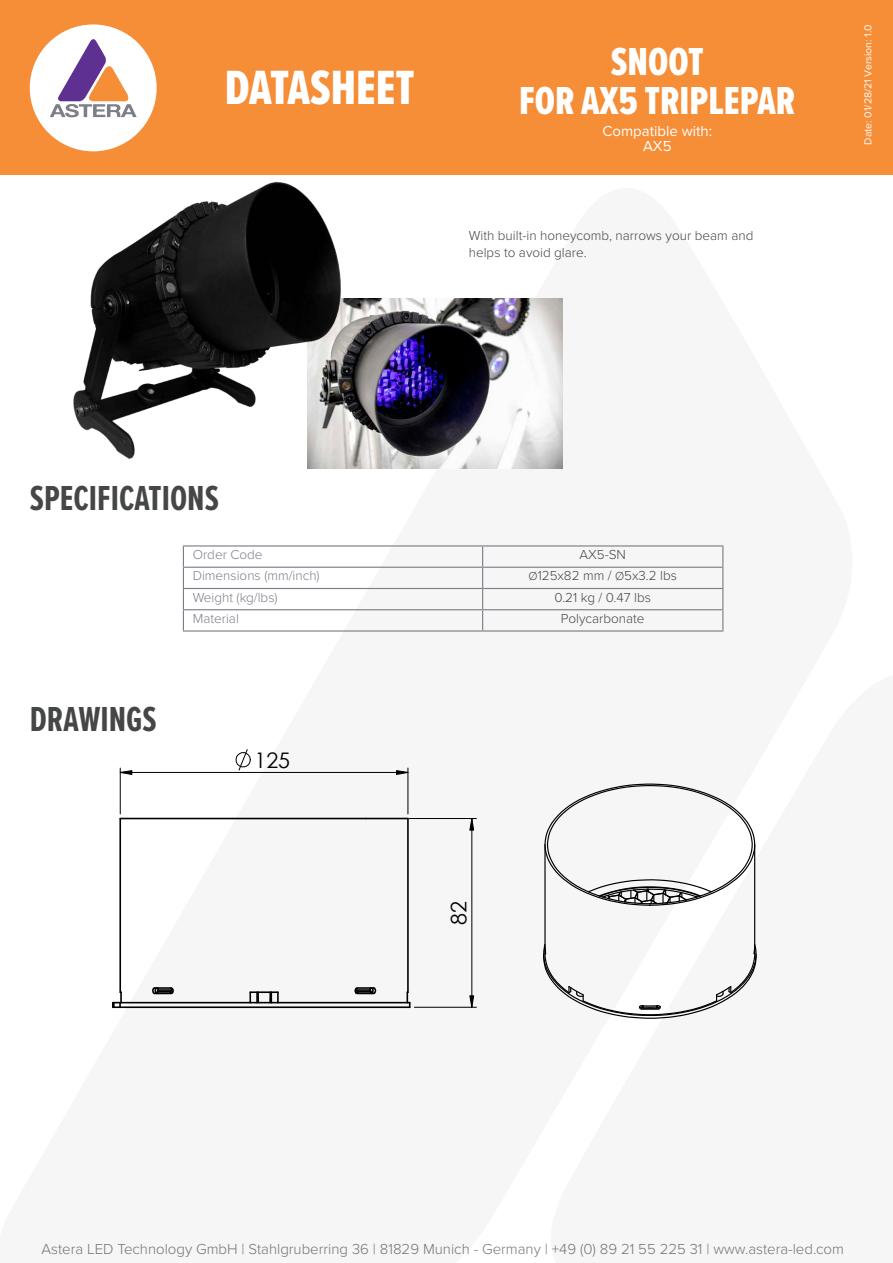
<style>
.page{position:relative;width:893px;height:1263px;background:#fff}
.page>*{position:absolute;margin:0;border:0;box-sizing:border-box;transform-origin:0 0}
.t1{font:49.8px "Proxima Nova Ex Cn Extrabld";color:#fff}
.t2{font:40.5px/39px "Proxima Nova Ex Cn Extrabld";color:#fff;text-align:center}
.t3{font:700 36px "Proxima Nova Ex Cn";color:#454647}
.t4{font:21.45px "Century Gothic";color:#000}
.t5{font:300 15px "Proxima Nova";color:#76787b}
.t6{font:15px/15px "Proxima Nova";color:#fff;text-align:center}
.t7{font:300 13.5px/16.2px "Proxima Nova";color:#454647}
.t8{font:300 13.5px "Proxima Nova";color:#7c7f88}
.t9{font:10.5px "Proxima Nova";color:#fff}
.s1{font-size:12px}
</style>
<div class="page">
<svg style="left:113px;top:298px;width:643px;height:711px;fill:#f6f6f6"></svg>
<div style="left:0;top:0;width:893px;height:175px;background:#f68d37"></div>
<div style="left:30px;top:24px;width:127px;height:127px;background:#fff;border-radius:50%"></div>
<svg style="left:50px;top:37px;width:86px;height:81px"></svg>
<hr style="left:183px;top:545px;width:300px;height:1px;background:#7c7f88">
<hr style="left:483px;top:545px;width:240px;height:1px;background:#7c7f88">
<hr style="left:183px;top:567px;width:300px;height:1px;background:#7c7f88">
<hr style="left:483px;top:567px;width:240px;height:1px;background:#7c7f88">
<hr style="left:183px;top:588px;width:300px;height:1px;background:#7c7f88">
<hr style="left:483px;top:588px;width:240px;height:1px;background:#7c7f88">
<hr style="left:183px;top:609px;width:300px;height:1px;background:#7c7f88">
<svg style="left:183px;top:546px;width:1px;height:84px"></svg>
<hr style="left:483px;top:609px;width:240px;height:1px;background:#7c7f88">
<svg style="left:482px;top:546px;width:1px;height:84px"></svg>
<svg style="left:722px;top:546px;width:1px;height:84px"></svg>
<hr style="left:183px;top:630px;width:300px;height:2px;background:#7c7f88">
<hr style="left:483px;top:630px;width:240px;height:2px;background:#7c7f88">
<img style="left:361px;top:299px;width:202px;height:170px">
<hr style="left:407px;top:818px;width:2px;height:174px;background:#000">
<hr style="left:119px;top:818px;width:2px;height:174px;background:#000">
<svg style="left:249px;top:992px;width:10px;height:10px"></svg>
<svg style="left:406px;top:991px;width:5px;height:16px"></svg>
<svg style="left:269px;top:992px;width:10px;height:10px"></svg>
<hr style="left:250px;top:991px;width:28px;height:2px;background:#000">
<hr style="left:366px;top:818px;width:42px;height:1px;background:#000">
<hr style="left:120px;top:818px;width:246px;height:1px;background:#000">
<svg style="left:354px;top:986px;width:23px;height:9px"></svg>
<svg style="left:151px;top:986px;width:24px;height:9px"></svg>
<hr style="left:120px;top:1002px;width:290px;height:1px;background:#000">
<hr style="left:120px;top:1006px;width:290px;height:2px;background:#000">
<svg style="left:112px;top:991px;width:10px;height:17px"></svg>
<hr style="left:414px;top:1007px;width:62px;height:1px;background:#000">
<hr style="left:409px;top:818px;width:67px;height:1px;background:#000">
<hr style="left:471px;top:818px;width:1px;height:189px;background:#000">
<svg style="left:235px;top:748px;width:16px;height:23px"></svg>
<hr style="left:120px;top:768px;width:1px;height:46px;background:#000">
<hr style="left:407px;top:768px;width:1px;height:46px;background:#000">
<hr style="left:120px;top:772px;width:288px;height:1px;background:#000">
<svg style="left:469px;top:995px;width:6px;height:13px"></svg>
<svg style="left:469px;top:817px;width:6px;height:14px"></svg>
<svg style="left:119px;top:770px;width:14px;height:5px"></svg>
<svg style="left:396px;top:770px;width:13px;height:5px"></svg>
<hr style="left:754px;top:844px;width:1px;height:101px;background:#000">
<hr style="left:544px;top:844px;width:2px;height:101px;background:#000">
<svg style="left:544px;top:783px;width:212px;height:123px"></svg>
<svg style="left:542px;top:943px;width:215px;height:76px"></svg>
<img style="left:73px;top:181px;width:288px;height:291px">
<h1 class="t1" style="left:225px;top:51px;width:191px">DATASHEET</h1>
<h2 class="t2" style="left:519px;top:42px;width:278px">SNOOT<br>FOR AX5 TRIPLEPAR</h2>
<p class="t6" style="left:602px;top:123px;width:111px">Compatible with:<br>AX5</p>
<p class="t7" style="left:469px;top:227px;width:286px">With built-in honeycomb, narrows your beam and helps to avoid glare.</p>
<p class="t9" style="left:860px;top:145px;width:122px;rotate:-90deg">Date: 01/28/21 Version: 1.0</p>
<h3 class="t3" style="left:30px;top:472px;width:191px">SPECIFICATIONS</h3>
<h3 class="t3" style="left:30px;top:693px;width:129px">DRAWINGS</h3>
<p class="t8" style="left:193px;top:544px;width:71px">Order Code</p>
<p class="t7" style="left:579px;top:546px;width:48px">AX5-SN</p>
<p class="t8" style="left:193px;top:566px;width:128px">Dimensions (mm/inch)</p>
<p class="t7" style="left:529px;top:567px;width:150px"><span class="s1">Ø</span>125x82 mm / <span class="s1">Ø</span>5x3.2 lbs</p>
<p class="t8" style="left:193px;top:587px;width:86px">Weight (kg/lbs)</p>
<p class="t7" style="left:555px;top:588px;width:98px">0.21 kg / 0.47 lbs</p>
<p class="t8" style="left:193px;top:608px;width:48px">Material</p>
<p class="t7" style="left:561px;top:609px;width:85px">Polycarbonate</p>
<h3 class="t4" style="left:255px;top:745px;width:37px">125</h3>
<h3 class="t4" style="left:444px;top:925px;width:25px;rotate:-90deg">82</h3>
<p class="t5" style="left:41px;top:1237px;width:804px">Astera LED Technology GmbH | Stahlgruberring 36 | 81829 Munich - Germany | +49 (0) 89 21 55 225 31 | www.astera-led.com</p>
</div>
